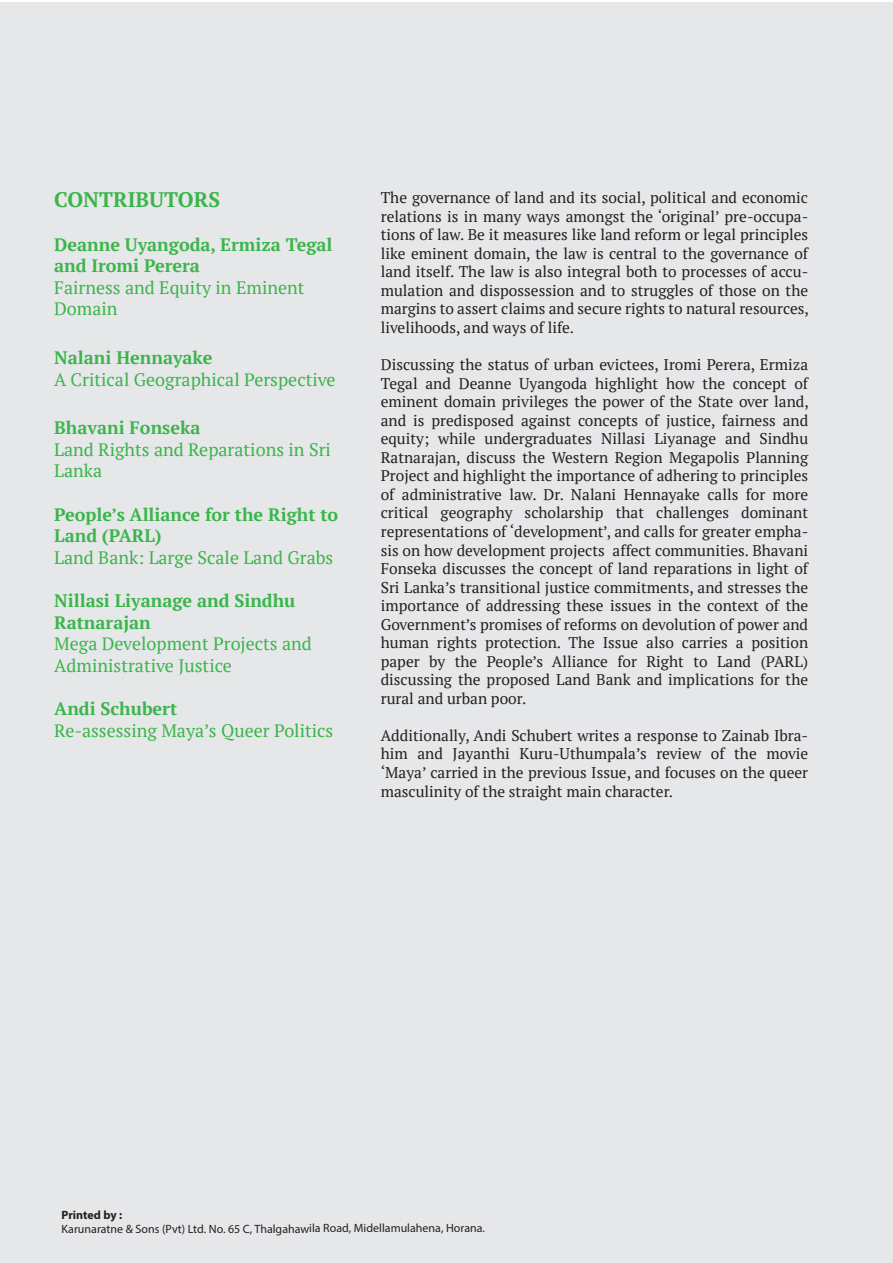
<style>
.page{position:relative;width:893px;height:1263px;background:#fff}
.page>*{position:absolute;margin:0;border:0;box-sizing:border-box;transform-origin:0 0}
.t1{font:700 21px "PT Serif";color:#3ab54a}
.t2{font:18px/21.6px "PT Serif";color:#3ab54a}
.t3{font:700 18px/21.6px "PT Serif";color:#3ab54a}
.t4{font:15.45px/18.6px "PT Serif";color:#231f20;text-align:justify}
.t5{font:12px "Myriad Pro";letter-spacing:-.005em;color:#231f20}
.t6{font:700 12px "Myriad Pro";letter-spacing:-.01em;color:#231f20}
</style>
<div class="page">
<div style="left:0;top:2px;width:893px;height:1261px;background:#e6e7e9"></div>
<h1 class="t1" style="left:54px;top:186px;width:167px">CONTRIBUTORS</h1>
<p class="t3" style="left:54px;top:233px;width:280px">Deanne Uyangoda, Ermiza Tegal and Iromi Perera</p>
<p class="t2" style="left:54px;top:276px;width:252px">Fairness and Equity in Eminent<br>Domain</p>
<p class="t3" style="left:54px;top:347px;width:160px">Nalani Hennayake</p>
<p class="t2" style="left:54px;top:368px;width:283px">A Critical Geographical Perspective</p>
<p class="t3" style="left:54px;top:417px;width:148px">Bhavani Fonseka</p>
<p class="t2" style="left:54px;top:438px;width:278px">Land Rights and Reparations in Sri<br>Lanka</p>
<p class="t3" style="left:54px;top:503px;width:286px">People’s Alliance for the Right to<br>Land (PARL)</p>
<p class="t2" style="left:54px;top:546px;width:281px">Land Bank: Large Scale Land Grabs</p>
<p class="t3" style="left:54px;top:590px;width:243px">Nillasi Liyanage and Sindhu<br>Ratnarajan</p>
<p class="t2" style="left:54px;top:633px;width:259px">Mega Development Projects and<br>Administrative Justice</p>
<p class="t3" style="left:54px;top:698px;width:124px">Andi Schubert</p>
<p class="t2" style="left:54px;top:719px;width:281px">Re-assessing Maya’s Queer Politics</p>
<p class="t4" style="left:381px;top:188px;width:430px">The governance of land and its social, political and economic relations is in many ways amongst the ‘original’ pre-occupa&shy;tions of law. Be it measures like land reform or legal principles like eminent domain, the law is central to the governance of land itself. The law is also integral both to processes of accu&shy;mulation and dispossession and to struggles of those on the margins to assert claims and secure rights to natural resources, livelihoods, and ways of life.</p>
<p class="t4" style="left:381px;top:355px;width:430px">Discussing the status of urban evictees, Iromi Perera, Ermiza Tegal and Deanne Uyangoda highlight how the concept of eminent domain privileges the power of the State over land, and is predisposed against concepts of justice, fairness and equity; while undergraduates Nillasi Liyanage and Sindhu Ratnarajan, discuss the Western Region Megapolis Planning Project and highlight the importance of adhering to principles of administrative law. Dr. Nalani Hennayake calls for more critical geography scholarship that challenges dominant representations of ‘development’, and calls for greater empha&shy;sis on how development projects affect communities. Bhavani Fonseka discusses the concept of land reparations in light of Sri Lanka’s transitional justice commitments, and stresses the importance of addressing these issues in the context of the Government’s promises of reforms on devolution of power and human rights protection. The Issue also carries a position paper by the People’s Alliance for Right to Land (PARL) discussing the proposed Land Bank and implications for the rural and urban poor.</p>
<p class="t4" style="left:381px;top:726px;width:429px">Additionally, Andi Schubert writes a response to Zainab Ibra&shy;him and Jayanthi Kuru-Uthumpala’s review of the movie ‘Maya’ carried in the previous Issue, and focuses on the queer masculinity of the straight main character.</p>
<p class="t6" style="left:62px;top:1207px;width:62px">Printed by :</p>
<p class="t5" style="left:62px;top:1221px;width:425px">Karunaratne &amp; Sons (Pvt) Ltd. No. 65 C, Thalgahawila Road, Midellamulahena, Horana.</p>
</div>
